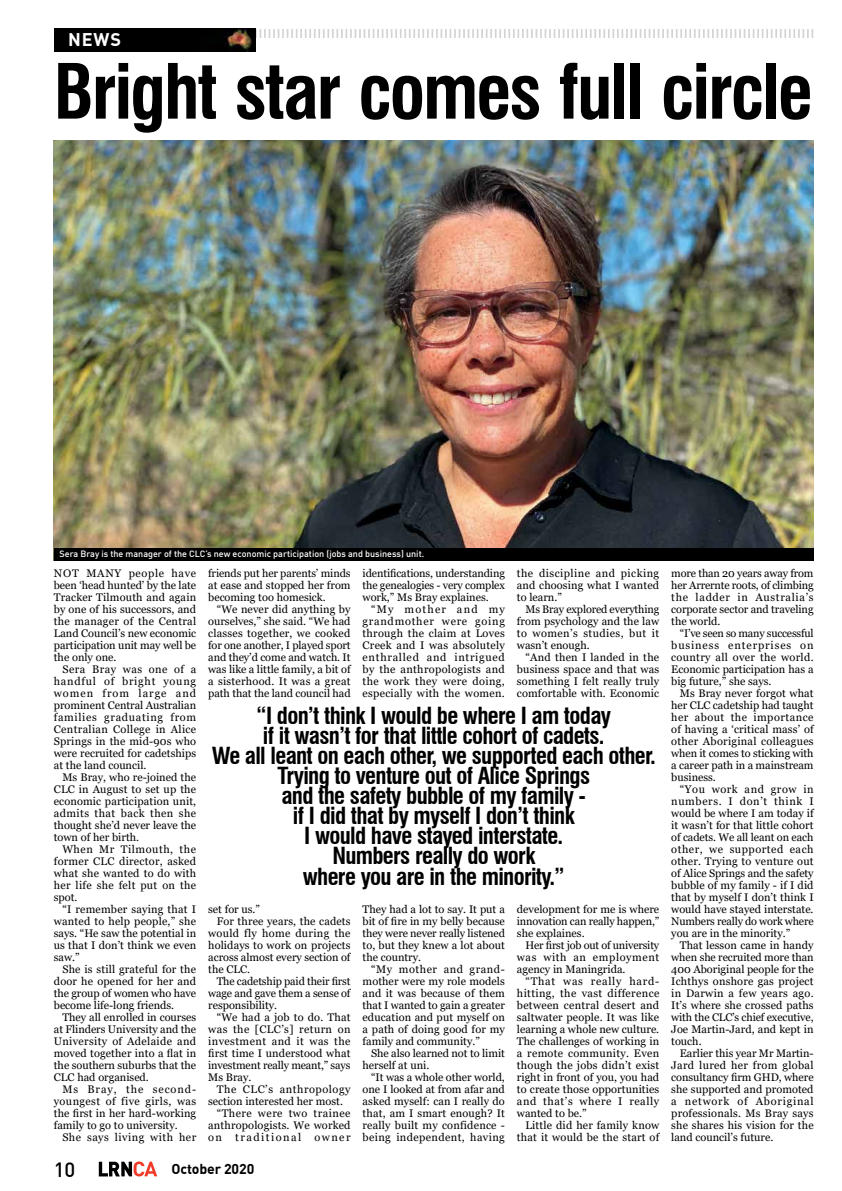
<style>
.page{position:relative;width:842px;height:1191px;background:#fff}
.page>*{position:absolute;margin:0;border:0;box-sizing:border-box;transform-origin:0 0}
.t1{font:700 condensed 74px "Swiss 721 BT";letter-spacing:-.03em;color:#000}
.t2{font:700 condensed 23px/20.1px "Swiss 721 BT";letter-spacing:-.03em;color:#000;text-align:center}
.t3{font:500 20.3px "DIN Offc";color:#000}
.t4{font:700 18px "DIN Offc";color:#fff}
.t5{font:700 14.1px "DIN Offc";letter-spacing:-.01em;color:#000}
.t6{font:11px/12px "Georgia";color:#000;text-align:justify}
.t7{font:11px "Georgia";letter-spacing:.035em;color:#000}
.t8{font:11px "Georgia";letter-spacing:.04em;color:#000}
.t9{font:11px "Georgia";letter-spacing:.03em;color:#000}
.t10{font:11px "Georgia";letter-spacing:.05em;color:#000}
.t11{font:11px "Georgia";letter-spacing:.135em;color:#000}
.t12{font:500 9px "DIN Offc";color:#fff}
</style>
<div class="page">
<svg style="left:256px;top:29px;width:557px;height:9px"></svg>
<div style="left:54px;top:29px;width:202px;height:23px;background:#000"></div>
<img style="left:226px;top:29px;width:26px;height:23px">
<svg style="left:99px;top:1161px;width:58px;height:15px"></svg>
<img style="left:54px;top:140px;width:759px;height:408px">
<div style="left:54px;top:548px;width:759px;height:12px;background:#000"></div>
<h3 class="t4" style="left:68px;top:28px;width:54px">NEWS</h3>
<h1 class="t1" style="left:53px;top:47px;width:761px">Bright star comes full circle</h1>
<p class="t12" style="left:60px;top:547px;width:366px">Sera Bray is the manager of the CLC’s new economic participation (jobs and business) unit.</p>
<p class="t6" style="left:54px;top:567px;width:144px">NOT MANY people have been ‘head hunted’ by the late Tracker Tilmouth and again by one of his successors, and the manager of the Central Land Council’s new economic participation unit may well be the only one.</p>
<p class="t6" style="left:54px;top:663px;width:144px;text-indent:9px">Sera Bray was one of a handful of bright young women from large and prominent Central Australian families graduating from Centralian College in Alice Springs in the mid-90s who were recruited for cadetships at the land council.</p>
<p class="t6" style="left:54px;top:771px;width:144px;text-indent:9px">Ms Bray, who re-joined the CLC in August to set up the economic participation unit, admits that back then she thought she’d never leave the town of her birth.</p>
<p class="t6" style="left:54px;top:843px;width:144px;text-indent:9px">When Mr Tilmouth, the former CLC director, asked what she wanted to do with her life she felt put on the spot.</p>
<p class="t6" style="left:54px;top:903px;width:144px;text-indent:9px">“I remember saying that I wanted to help people,” she says. “He saw the potential in us that I don’t think we even saw.”</p>
<p class="t6" style="left:54px;top:963px;width:144px;text-indent:9px">She is still grateful for the door he opened for her and the group of women who have become life-long friends.</p>
<p class="t6" style="left:54px;top:1011px;width:144px;text-indent:9px">They all enrolled in courses at Flinders University and the University of Adelaide and moved together into a flat in the southern suburbs that the CLC had organised.</p>
<p class="t6" style="left:54px;top:1083px;width:144px;text-indent:9px">Ms Bray, the second&shy;youngest of five girls, was the first in her hard-working family to go to university.</p>
<p class="t8" style="left:62px;top:1131px;width:135px">She says living with her</p>
<p class="t6" style="left:208px;top:567px;width:144px">friends put her parents’ minds at ease and stopped her from becoming too homesick.</p>
<p class="t6" style="left:208px;top:603px;width:144px;text-indent:9px">“We never did anything by ourselves,” she said. “We had classes together, we cooked for one another, I played sport and they’d come and watch. It was like a little family, a bit of a sisterhood. It was a great path that the land council had</p>
<p class="t6" style="left:363px;top:567px;width:144px">identifications, understanding the genealogies - very complex work,” Ms Bray explaines.</p>
<p class="t6" style="left:363px;top:603px;width:144px;text-indent:9px">“My mother and my grandmother were going through the claim at Loves Creek and I was absolutely enthralled and intrigued by the anthropologists and the work they were doing, especially with the women.</p>
<p class="t6" style="left:517px;top:567px;width:144px">the discipline and picking and choosing what I wanted to learn.”</p>
<p class="t6" style="left:517px;top:603px;width:144px;text-indent:9px">Ms Bray explored everything from psychology and the law to women’s studies, but it wasn’t enough.</p>
<p class="t6" style="left:517px;top:651px;width:144px;text-indent:9px">“And then I landed in the business space and that was something I felt really truly comfortable with. Economic</p>
<p class="t2" style="left:212px;top:705px;width:445px">“I don’t think I would be where I am today<br>if it wasn’t for that little cohort of cadets.<br>We all leant on each other, we supported each other.<br>Trying to venture out of Alice Springs<br>and the safety bubble of my family -<br>if I did that by myself I don’t think<br>I would have stayed interstate.<br>Numbers really do work<br>where you are in the minority.”</p>
<p class="t6" style="left:208px;top:903px;width:53px">set for us.”</p>
<p class="t6" style="left:217px;top:915px;width:135px">For three years, the cadets</p>
<p class="t9" style="left:208px;top:927px;width:144px">would fly home during the</p>
<p class="t6" style="left:208px;top:939px;width:144px">holidays to work on projects</p>
<p class="t6" style="left:208px;top:951px;width:144px">across almost every section of</p>
<p class="t6" style="left:208px;top:963px;width:43px">the CLC.</p>
<p class="t6" style="left:217px;top:975px;width:135px">The cadetship paid their first</p>
<p class="t6" style="left:208px;top:987px;width:144px">wage and gave them a sense of</p>
<p class="t6" style="left:208px;top:999px;width:71px">responsibility.</p>
<p class="t6" style="left:217px;top:1011px;width:135px">“We had a job to do. That</p>
<p class="t7" style="left:208px;top:1023px;width:144px">was the [CLC’s] return on</p>
<p class="t7" style="left:208px;top:1035px;width:144px">investment and it was the</p>
<p class="t6" style="left:208px;top:1047px;width:144px">first time I understood what</p>
<p class="t6" style="left:208px;top:1059px;width:144px">investment really meant,” says</p>
<p class="t6" style="left:208px;top:1071px;width:45px">Ms Bray.</p>
<p class="t10" style="left:217px;top:1083px;width:135px">The CLC’s anthropology</p>
<p class="t6" style="left:208px;top:1095px;width:136px">section interested her most.</p>
<p class="t8" style="left:217px;top:1107px;width:135px">“There were two trainee</p>
<p class="t6" style="left:208px;top:1119px;width:144px">anthropologists. We worked</p>
<p class="t11" style="left:208px;top:1131px;width:144px">on traditional owner</p>
<p class="t6" style="left:363px;top:903px;width:144px">They had a lot to say. It put a bit of fire in my belly because they were never really listened to, but they knew a lot about the country.</p>
<p class="t6" style="left:363px;top:963px;width:144px;text-indent:9px">“My mother and grand&shy;mother were my role models and it was because of them that I wanted to gain a greater education and put myself on a path of doing good for my family and community.”</p>
<p class="t6" style="left:363px;top:1047px;width:144px;text-indent:9px">She also learned not to limit herself at uni.</p>
<p class="t6" style="left:363px;top:1071px;width:144px;text-indent:9px">“It was a whole other world, one I looked at from afar and asked myself: can I really do that, am I smart enough? It really built my confidence - being independent, having</p>
<p class="t6" style="left:517px;top:903px;width:144px">development for me is where innovation can really happen,” she explaines.</p>
<p class="t6" style="left:517px;top:939px;width:144px;text-indent:9px">Her first job out of university was with an employment agency in Maningrida.</p>
<p class="t6" style="left:517px;top:975px;width:144px;text-indent:9px">“That was really hard&shy;hitting, the vast difference between central desert and saltwater people. It was like learning a whole new culture.<br>The challenges of working in a remote community. Even though the jobs didn’t exist right in front of you, you had to create those opportunities and that’s where I really wanted to be.”</p>
<p class="t6" style="left:517px;top:1119px;width:144px;text-align:right">Little did her family know that it would be the start of</p>
<h3 class="t3" style="left:54px;top:1156px;width:23px">10</h3>
<p class="t5" style="left:172px;top:1160px;width:84px">October 2020</p>
<p class="t6" style="left:671px;top:567px;width:144px">more than 20 years away from her Arrernte roots, of climbing the ladder in Australia’s corporate sector and traveling the world.</p>
<p class="t6" style="left:671px;top:627px;width:144px;text-indent:9px">“I’ve seen so many successful business enterprises on country all over the world.<br>Economic participation has a big future,” she says.</p>
<p class="t6" style="left:671px;top:687px;width:144px;text-indent:9px">Ms Bray never forgot what her CLC cadetship had taught her about the importance of having a ‘critical mass’ of other Aboriginal colleagues when it comes to sticking with a career path in a mainstream business.</p>
<p class="t6" style="left:671px;top:783px;width:144px;text-indent:9px">“You work and grow in numbers. I don’t think I would be where I am today if it wasn’t for that little cohort of cadets. We all leant on each other, we supported each other. Trying to venture out of Alice Springs and the safety bubble of my family - if I did that by myself I don’t think I would have stayed interstate.<br>Numbers really do work where you are in the minority.”</p>
<p class="t6" style="left:671px;top:939px;width:144px;text-indent:9px">That lesson came in handy when she recruited more than 400 Aboriginal people for the Ichthys onshore gas project in Darwin a few years ago.<br>It’s where she crossed paths with the CLC’s chief executive, Joe Martin-Jard, and kept in touch.</p>
<p class="t6" style="left:671px;top:1047px;width:144px;text-indent:9px">Earlier this year Mr Martin-Jard lured her from global consultancy firm GHD, where she supported and promoted a network of Aboriginal professionals. Ms Bray says she shares his vision for the land council’s future.</p>
</div>
